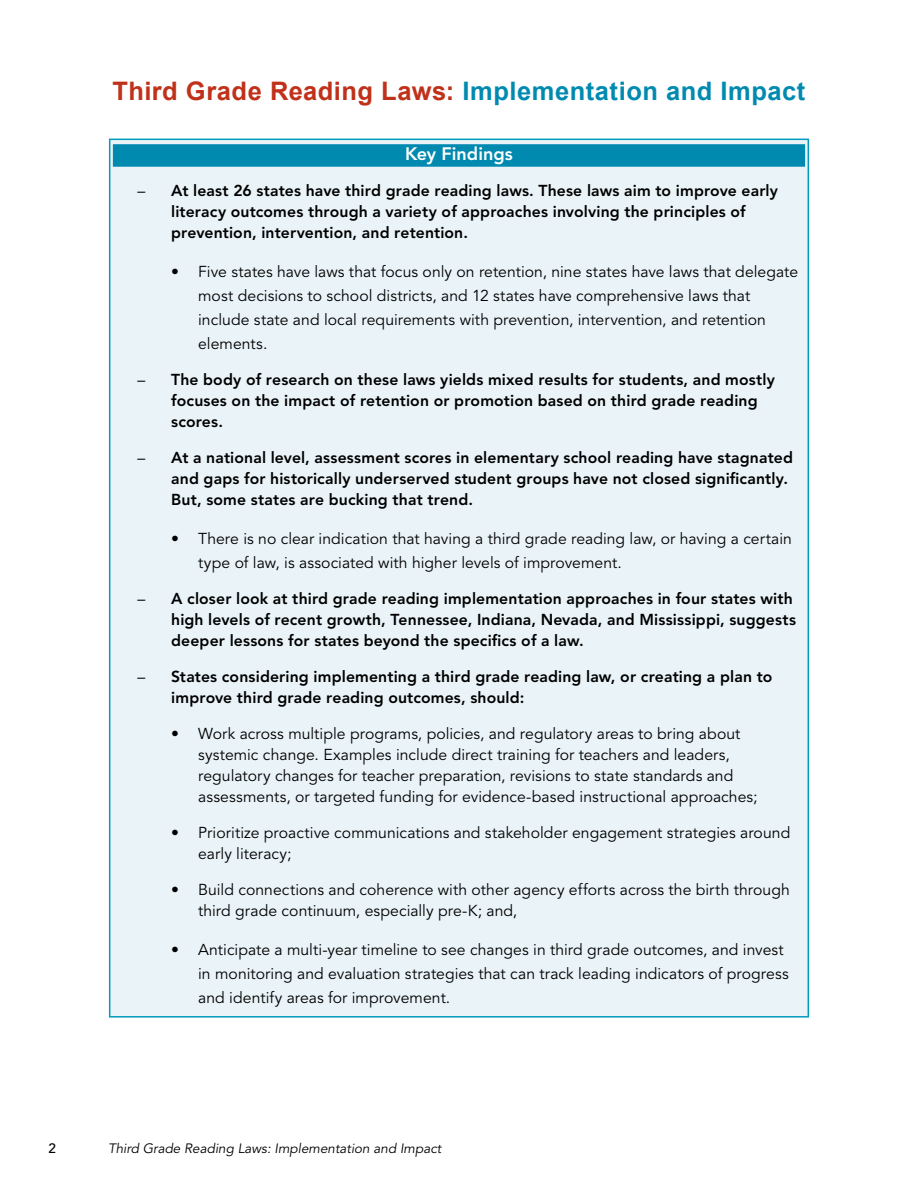
<style>
.page{position:relative;width:918px;height:1188px;background:#fff}
.page>*{position:absolute;margin:0;border:0;box-sizing:border-box;transform-origin:0 0}
.t1{font:700 25.5px "Arial";letter-spacing:.02em;color:#008ab0}
.t2{font:800 18px "Avenir LT Std";color:#fff}
.t3{font:15.75px/24px "Avenir LT Std";letter-spacing:.005em;color:#000}
.t4{font:800 15.75px/21px "Avenir LT Std";letter-spacing:.01em;color:#000}
.t5{font:italic 13.5px "Avenir LT Std";color:#000}
.t6{font:500 13.5px "Avenir LT Std";color:#000}
.s1{color:#c0311a}
.s2{font-weight:400}
</style>
<div class="page">
<div style="left:110px;top:139px;width:698px;height:878px;background:#eaf4f8"></div>
<div style="left:113px;top:144px;width:692px;height:23px;background:#008ab0"></div>
<h1 class="t1" style="left:113px;top:74px;width:694px"><span class="s1">Third Grade Reading Laws:</span> Implementation and Impact</h1>
<p class="t2" style="left:405px;top:144px;width:109px">Key Findings</p>
<p class="t4" style="left:171px;top:180px;width:608px;text-indent:-34px"><span class="s2">–</span> At least 26 states have third grade reading laws. These laws aim to improve early literacy outcomes through a variety of approaches involving the principles of prevention, intervention, and retention.</p>
<p class="t3" style="left:198px;top:260px;width:602px;text-indent:-27px">• Five states have laws that focus only on retention, nine states have laws that delegate most decisions to school districts, and 12 states have comprehensive laws that include state and local requirements with prevention, intervention, and retention elements.</p>
<p class="t4" style="left:171px;top:369px;width:605px;text-indent:-34px"><span class="s2">–</span> The body of research on these laws yields mixed results for students, and mostly focuses on the impact of retention or promotion based on third grade reading scores.</p>
<p class="t4" style="left:171px;top:447px;width:623px;text-indent:-34px"><span class="s2">–</span> At a national level, assessment scores in elementary school reading have stagnated and gaps for historically underserved student groups have not closed significantly.<br>But, some states are bucking that trend.</p>
<p class="t3" style="left:198px;top:527px;width:595px;text-indent:-27px">• There is no clear indication that having a third grade reading law, or having a certain type of law, is associated with higher levels of improvement.</p>
<p class="t4" style="left:171px;top:588px;width:626px;text-indent:-34px"><span class="s2">–</span> A closer look at third grade reading implementation approaches in four states with high levels of recent growth, Tennessee, Indiana, Nevada, and Mississippi, suggests deeper lessons for states beyond the specifics of a law.</p>
<p class="t4" style="left:171px;top:666px;width:603px;text-indent:-34px"><span class="s2">–</span> States considering implementing a third grade reading law, or creating a plan to improve third grade reading outcomes, should:</p>
<p class="t3" style="left:198px;top:724px;width:561px;line-height:21px;text-indent:-27px">• Work across multiple programs, policies, and regulatory areas to bring about systemic change. Examples include direct training for teachers and leaders, regulatory changes for teacher preparation, revisions to state standards and assessments, or targeted funding for evidence-based instructional approaches;</p>
<p class="t3" style="left:198px;top:823px;width:594px;line-height:21px;text-indent:-27px">• Prioritize proactive communications and stakeholder engagement strategies around early literacy;</p>
<p class="t3" style="left:198px;top:880px;width:593px;line-height:21px;text-indent:-27px">• Build connections and coherence with other agency efforts across the birth through third grade continuum, especially pre-K; and,</p>
<p class="t3" style="left:198px;top:938px;width:592px;text-indent:-27px">• Anticipate a multi-year timeline to see changes in third grade outcomes, and invest in monitoring and evaluation strategies that can track leading indicators of progress and identify areas for improvement.</p>
<p class="t6" style="left:49px;top:1141px;width:9px">2</p>
<p class="t5" style="left:108px;top:1141px;width:335px">Third Grade Reading Laws: Implementation and Impact</p>
</div>
